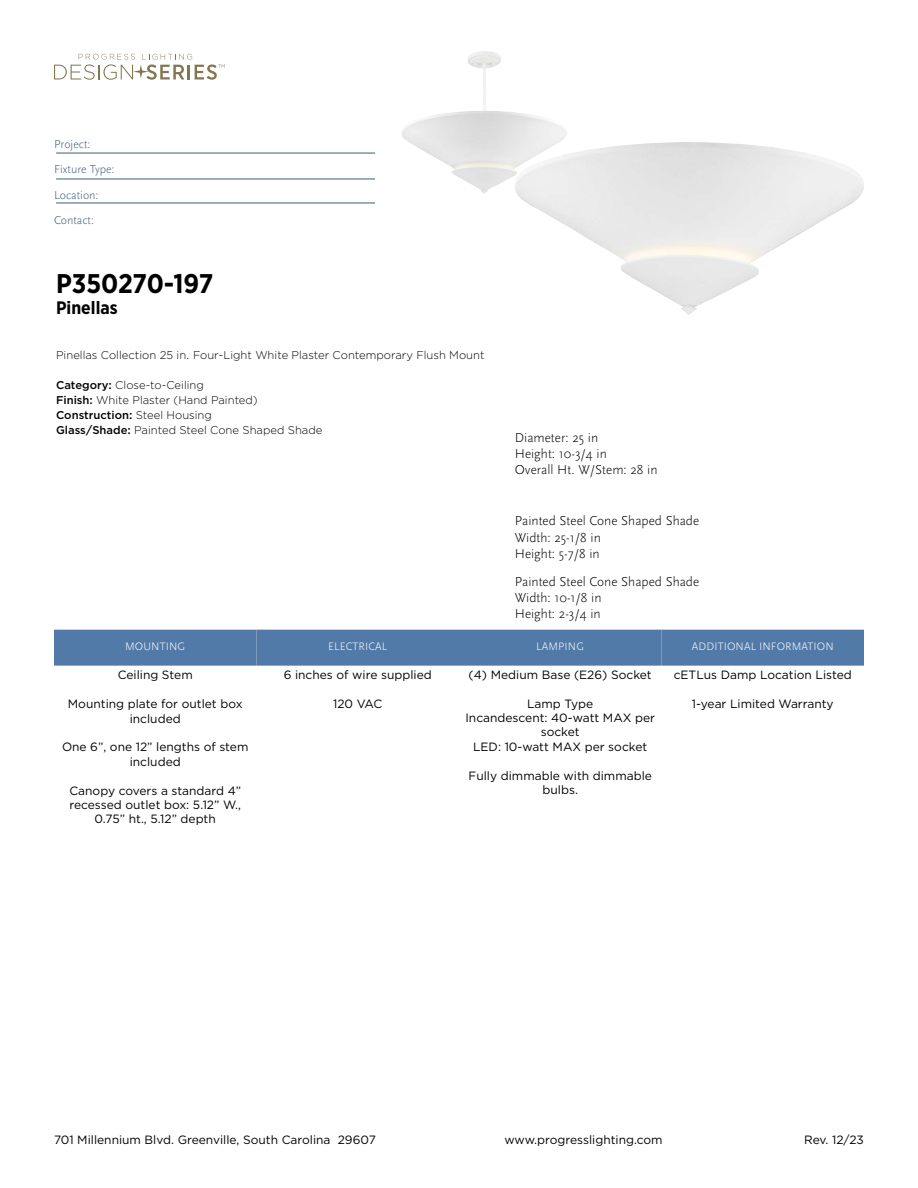
<style>
.page{position:relative;width:918px;height:1188px;background:#fff}
.page>*{position:absolute;margin:0;border:0;box-sizing:border-box;transform-origin:0 0}
.t1{font:700 27px "Gotham Narrow";letter-spacing:-.005em;color:#000}
.t2{font:700 18px "Gotham Narrow";color:#000}
.t3{font:300 13.5px/16.2px "Scala Sans Pro";color:#000}
.t4{font:12px/14.4px "Gotham";color:#000;text-align:center}
.t5{font:300 12px/25.5px "Scala Sans Pro";color:#3b5e7b}
.t6{font:300 11.25px/15px "Gotham";color:#000}
.t7{font:300 11.25px "Scala Sans Pro";letter-spacing:.01em;color:#fff}
.s1{font-weight:500}
</style>
<div class="page">
<svg style="left:54px;top:54px;width:171px;height:26px"></svg>
<hr style="left:56px;top:153px;width:319px;height:1px;background:#3b5e7b">
<hr style="left:56px;top:179px;width:319px;height:1px;background:#3b5e7b">
<hr style="left:56px;top:203px;width:319px;height:1px;background:#3b5e7b">
<div style="left:54px;top:630px;width:202px;height:36px;background:#527aa8"></div>
<div style="left:256px;top:630px;width:203px;height:36px;background:#527aa8"></div>
<div style="left:459px;top:630px;width:203px;height:36px;background:#527aa8"></div>
<div style="left:662px;top:630px;width:202px;height:36px;background:#527aa8"></div>
<img style="left:402px;top:51px;width:165px;height:143px">
<p class="t5" style="left:54px;top:131px;width:62px">Project:<br>Fixture Type:<br>Location:<br>Contact:</p>
<h1 class="t1" style="left:56px;top:267px;width:159px">P350270-197</h1>
<h2 class="t2" style="left:56px;top:297px;width:63px">Pinellas</h2>
<p class="t6" style="left:56px;top:348px;width:430px">Pinellas Collection 25 in. Four-Light White Plaster Contemporary Flush Mount</p>
<p class="t6" style="left:56px;top:378px;width:268px"><span class="s1">Category:</span> Close-to-Ceiling<br><span class="s1">Finish:</span> White Plaster (Hand Painted)<br><span class="s1">Construction:</span> Steel Housing<br><span class="s1">Glass/Shade:</span> Painted Steel Cone Shaped Shade</p>
<p class="t3" style="left:515px;top:429px;width:144px">Diameter: 25 in<br>Height: 10-3/4 in<br>Overall Ht. W/Stem: 28 in</p>
<p class="t3" style="left:515px;top:513px;width:186px">Painted Steel Cone Shaped Shade<br>Width: 25-1/8 in<br>Height: 5-7/8 in</p>
<p class="t3" style="left:515px;top:573px;width:186px">Painted Steel Cone Shaped Shade<br>Width: 10-1/8 in<br>Height: 2-3/4 in</p>
<p class="t7" style="left:125px;top:640px;width:62px">MOUNTING</p>
<p class="t4" style="left:118px;top:668px;width:77px">Ceiling Stem</p>
<p class="t4" style="left:68px;top:696px;width:176px">Mounting plate for outlet box included</p>
<p class="t4" style="left:62px;top:740px;width:188px">One 6”, one 12” lengths of stem included</p>
<p class="t4" style="left:69px;top:783px;width:173px">Canopy covers a standard 4” recessed outlet box: 5.12” W.,<br>0.75” ht., 5.12” depth</p>
<p class="t7" style="left:328px;top:640px;width:61px">ELECTRICAL</p>
<p class="t4" style="left:284px;top:667px;width:150px">6 inches of wire supplied</p>
<p class="t4" style="left:333px;top:696px;width:51px">120 VAC</p>
<p class="t7" style="left:536px;top:640px;width:49px">LAMPING</p>
<p class="t4" style="left:469px;top:667px;width:185px">(4) Medium Base (E26) Socket</p>
<p class="t4" style="left:465px;top:696px;width:191px">Lamp Type<br>Incandescent: 40-watt MAX per socket<br>LED: 10-watt MAX per socket</p>
<p class="t4" style="left:469px;top:768px;width:185px">Fully dimmable with dimmable bulbs.</p>
<p class="t7" style="left:692px;top:640px;width:143px">ADDITIONAL INFORMATION</p>
<p class="t4" style="left:674px;top:668px;width:180px">cETLus Damp Location Listed</p>
<p class="t4" style="left:692px;top:696px;width:143px">1-year Limited Warranty</p>
<p class="t4" style="left:54px;top:1132px;width:323px">701 Millennium Blvd. Greenville, South Carolina 29607</p>
<p class="t4" style="left:504px;top:1132px;width:160px">www.progresslighting.com</p>
<p class="t4" style="left:804px;top:1132px;width:61px">Rev. 12/23</p>
</div>
